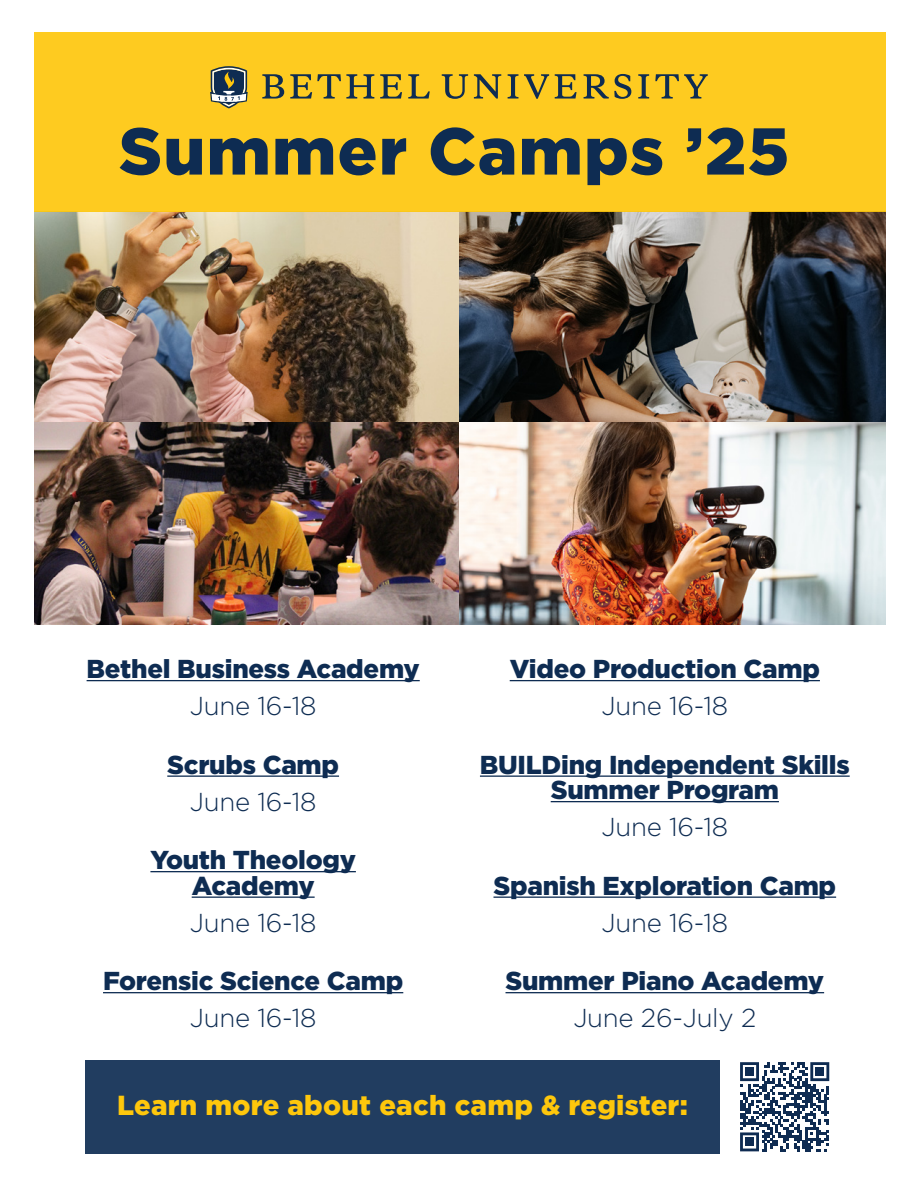
<style>
.page{position:relative;width:918px;height:1188px;background:#fff}
.page>*{position:absolute;margin:0;border:0;box-sizing:border-box;transform-origin:0 0}
.t1{font:900 66px "Gotham";letter-spacing:.02em;color:#0e2c52}
.t2{font:900 27.6px "Gotham";letter-spacing:.01em;color:#fec70c}
.t3{font:900 25.95px/25.5px "Gotham";letter-spacing:-.01em;color:#0e2c52;text-align:center}
.t4{font:300 25.95px "Gotham";letter-spacing:-.01em;color:#0e2c52}
</style>
<div class="page">
<img style="left:35px;top:211px;width:851px;height:413px">
<div style="left:35px;top:32px;width:851px;height:179px;background:#fecb20"></div>
<div style="left:85px;top:1060px;width:748px;height:93px;background:#213d60"></div>
<svg style="left:262px;top:74px;width:22px;height:25px"></svg>
<svg style="left:290px;top:74px;width:84px;height:25px"></svg>
<svg style="left:380px;top:74px;width:22px;height:25px"></svg>
<svg style="left:408px;top:74px;width:22px;height:25px"></svg>
<svg style="left:210px;top:66px;width:38px;height:42px;background:#797d6a"></svg>
<svg style="left:442px;top:74px;width:26px;height:25px"></svg>
<svg style="left:474px;top:74px;width:27px;height:25px"></svg>
<svg style="left:508px;top:74px;width:10px;height:25px"></svg>
<svg style="left:524px;top:74px;width:25px;height:25px"></svg>
<svg style="left:555px;top:74px;width:22px;height:25px"></svg>
<svg style="left:584px;top:74px;width:47px;height:25px"></svg>
<svg style="left:638px;top:74px;width:11px;height:25px"></svg>
<svg style="left:655px;top:74px;width:53px;height:25px"></svg>
<hr style="left:87px;top:680px;width:333px;height:1px;background:#0e2c52">
<hr style="left:167px;top:775px;width:172px;height:2px;background:#0e2c52">
<hr style="left:150px;top:871px;width:206px;height:1px;background:#0e2c52">
<hr style="left:192px;top:897px;width:123px;height:1px;background:#0e2c52">
<hr style="left:103px;top:992px;width:300px;height:1px;background:#0e2c52">
<hr style="left:510px;top:680px;width:310px;height:1px;background:#0e2c52">
<hr style="left:480px;top:775px;width:370px;height:2px;background:#0e2c52">
<hr style="left:551px;top:801px;width:228px;height:1px;background:#0e2c52">
<hr style="left:493px;top:897px;width:343px;height:1px;background:#0e2c52">
<hr style="left:506px;top:992px;width:318px;height:1px;background:#0e2c52">
<div style="left:721px;top:1054px;width:112px;height:105px;background:#fff"></div>
<svg style="left:740px;top:1062px;width:89px;height:89px"></svg>
<div style="left:745px;top:1068px;width:9px;height:8px;background:#0f2c52"></div>
<div style="left:816px;top:1068px;width:8px;height:8px;background:#0f2c52"></div>
<div style="left:745px;top:1138px;width:9px;height:8px;background:#0f2c52"></div>
<p class="t1" style="left:119px;top:106px;width:672px">Summer Camps ’25</p>
<p class="t3" style="left:87px;top:656px;width:335px">Bethel Business Academy</p>
<p class="t4" style="left:190px;top:690px;width:128px">June 16-18</p>
<p class="t3" style="left:167px;top:751px;width:173px">Scrubs Camp</p>
<p class="t4" style="left:190px;top:785px;width:128px">June 16-18</p>
<p class="t3" style="left:150px;top:847px;width:207px">Youth Theology</p>
<p class="t3" style="left:192px;top:872px;width:124px">Academy</p>
<p class="t4" style="left:190px;top:906px;width:128px">June 16-18</p>
<p class="t3" style="left:103px;top:968px;width:302px">Forensic Science Camp</p>
<p class="t4" style="left:190px;top:1002px;width:128px">June 16-18</p>
<p class="t3" style="left:510px;top:656px;width:312px">Video Production Camp</p>
<p class="t4" style="left:601px;top:690px;width:128px">June 16-18</p>
<p class="t3" style="left:480px;top:751px;width:371px">BUILDing Independent Skills<br>Summer Program</p>
<p class="t4" style="left:601px;top:811px;width:128px">June 16-18</p>
<p class="t3" style="left:493px;top:872px;width:344px">Spanish Exploration Camp</p>
<p class="t4" style="left:601px;top:906px;width:128px">June 16-18</p>
<p class="t3" style="left:506px;top:968px;width:320px">Summer Piano Academy</p>
<p class="t4" style="left:573px;top:1002px;width:184px">June 26-July 2</p>
<p class="t2" style="left:117px;top:1086px;width:572px">Learn more about each camp &amp; register:</p>
</div>
